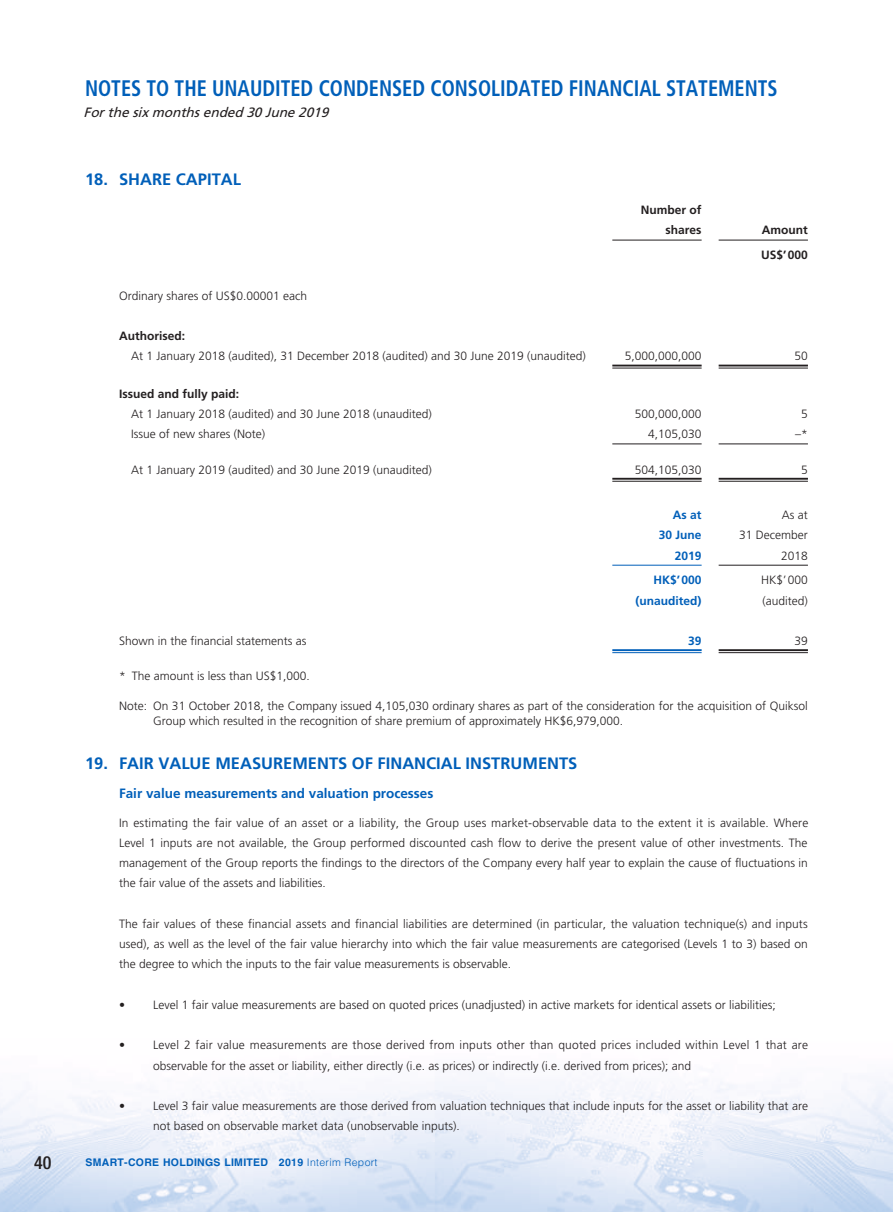
<style>
.page{position:relative;width:893px;height:1212px;background:#fff}
.page>*{position:absolute;margin:0;border:0;box-sizing:border-box;transform-origin:0 0}
.t1{font:700 condensed 22.5px "Frutiger LT Std";color:#005fb9;scale:.9 1}
.t2{font:500 condensed 18px "Helvetica Neue LT Std";color:#231f20}
.t3{font:700 16.5px "Frutiger LT Std";color:#005fb9}
.t4{font:700 13.5px "Frutiger LT Std";color:#005fb9}
.t5{font:italic 13.5px "Frutiger LT Std";color:#231f20}
.t6{font:300 12px/20.2px "Frutiger LT Std";color:#231f20}
.t7{font:700 12px/20.2px "Frutiger LT Std";color:#231f20;text-align:right}
.t8{font:700 12px "Frutiger LT Std";color:#005fb9}
.t9{font:700 10.5px "Helvetica LT Std";letter-spacing:.03em;color:#005fb9}
.s1{font-weight:300}
</style>
<div class="page">
<img style="left:0;top:649px;width:893px;height:563px">
<hr style="left:612px;top:240px;width:90px;height:1px;background:#231f20">
<hr style="left:719px;top:240px;width:89px;height:1px;background:#231f20">
<hr style="left:612px;top:365px;width:90px;height:1px;background:#231f20">
<hr style="left:612px;top:368px;width:90px;height:1px;background:#231f20">
<hr style="left:719px;top:365px;width:89px;height:1px;background:#231f20">
<hr style="left:719px;top:368px;width:89px;height:1px;background:#231f20">
<hr style="left:612px;top:443px;width:90px;height:1px;background:#231f20">
<hr style="left:719px;top:443px;width:89px;height:1px;background:#231f20">
<hr style="left:612px;top:478px;width:90px;height:2px;background:#231f20">
<hr style="left:612px;top:481px;width:90px;height:1px;background:#231f20">
<hr style="left:719px;top:478px;width:89px;height:2px;background:#231f20">
<hr style="left:719px;top:481px;width:89px;height:1px;background:#231f20">
<svg style="left:604px;top:564px;width:106px;height:89px"></svg>
<hr style="left:612px;top:565px;width:90px;height:1px;background:#005fb9">
<hr style="left:719px;top:565px;width:89px;height:1px;background:#231f20">
<hr style="left:612px;top:649px;width:90px;height:2px;background:#005fb9">
<hr style="left:612px;top:652px;width:90px;height:1px;background:#005fb9">
<hr style="left:719px;top:649px;width:89px;height:2px;background:#231f20">
<hr style="left:719px;top:652px;width:89px;height:1px;background:#231f20">
<h1 class="t1" style="left:85px;top:75px;width:771px">NOTES TO THE UNAUDITED CONDENSED CONSOLIDATED FINANCIAL STATEMENTS</h1>
<p class="t5" style="left:84px;top:105px;width:250px">Forthesixmonthsended 30June2019</p>
<h3 class="t3" style="left:85px;top:169px;width:157px">18. SHARE CAPITAL</h3>
<p class="t7" style="left:641px;top:200px;width:62px">Number of shares</p>
<p class="t7" style="left:761px;top:218px;width:48px;line-height:24.8px;text-align:left">Amount<br>US$’000</p>
<p class="t6" style="left:119px;top:286px;width:190px">Ordinary shares of US$0.00001 each</p>
<p class="t7" style="left:119px;top:326px;width:67px">Authorised:</p>
<p class="t6" style="left:131px;top:346px;width:456px">At 1 January 2018 (audited), 31 December 2018 (audited) and 30 June 2019 (unaudited)</p>
<p class="t6" style="left:625px;top:346px;width:78px">5,000,000,000</p>
<p class="t6" style="left:795px;top:346px;width:15px">50</p>
<p class="t7" style="left:119px;top:383px;width:122px">Issued and fully paid:</p>
<p class="t6" style="left:131px;top:404px;width:302px">At 1 January 2018 (audited) and 30 June 2018 (unaudited)</p>
<p class="t6" style="left:635px;top:404px;width:68px">500,000,000</p>
<p class="t6" style="left:801px;top:404px;width:8px">5</p>
<p class="t6" style="left:131px;top:424px;width:136px">Issue of new shares (Note)</p>
<p class="t6" style="left:648px;top:424px;width:55px">4,105,030</p>
<p class="t6" style="left:795px;top:424px;width:14px">–*</p>
<p class="t6" style="left:131px;top:459px;width:302px">At 1 January 2019 (audited) and 30 June 2019 (unaudited)</p>
<p class="t6" style="left:635px;top:459px;width:68px">504,105,030</p>
<p class="t6" style="left:801px;top:459px;width:8px">5</p>
<p class="t8" style="left:673px;top:508px;width:30px">As at</p>
<p class="t6" style="left:782px;top:505px;width:28px">As at</p>
<p class="t8" style="left:659px;top:528px;width:44px">30 June</p>
<p class="t6" style="left:739px;top:525px;width:70px">31 December</p>
<p class="t8" style="left:675px;top:548px;width:28px">2019</p>
<p class="t6" style="left:781px;top:545px;width:28px">2018</p>
<p class="t8" style="left:653px;top:573px;width:50px">HK$’000</p>
<p class="t6" style="left:761px;top:570px;width:48px">HK$’000</p>
<p class="t8" style="left:636px;top:593px;width:67px">(unaudited)</p>
<p class="t6" style="left:763px;top:590px;width:47px">(audited)</p>
<p class="t6" style="left:119px;top:631px;width:189px">Shown in the financial statements as</p>
<p class="t8" style="left:688px;top:634px;width:15px">39</p>
<p class="t6" style="left:795px;top:631px;width:15px">39</p>
<p class="t6" style="left:119px;top:666px;width:192px">* The amount is less than US$1,000.</p>
<p class="t6" style="left:153px;top:698px;width:656px;line-height:15px;text-indent:-34px">Note: On 31 October 2018, the Company issued 4,105,030 ordinary shares as part of the consideration for the acquisition of Quiksol<br>Group which resulted in the recognition of share premium of approximately HK$6,979,000.</p>
<h3 class="t3" style="left:85px;top:754px;width:494px">19. FAIR VALUE MEASUREMENTS OF FINANCIAL INSTRUMENTS</h3>
<p class="t4" style="left:119px;top:785px;width:316px">Fair value measurements and valuation processes</p>
<p class="t6" style="left:119px;top:812px;width:691px;text-align:justify">In estimating the fair value of an asset or a liability, the Group uses market-observable data to the extent it is available. Where Level 1 inputs are not available, the Group performed discounted cash flow to derive the present value of other investments. The management of the Group reports the findings to the directors of the Company every half year to explain the cause of fluctuations in the fair value of the assets and liabilities.</p>
<p class="t6" style="left:119px;top:914px;width:690px;text-align:justify">The fair values of these financial assets and financial liabilities are determined (in particular, the valuation technique(s) and inputs used), as well as the level of the fair value hierarchy into which the fair value measurements are categorised (Levels 1 to 3) based on the degree to which the inputs to the fair value measurements is observable.</p>
<p class="t6" style="left:119px;top:995px;width:658px">• Level 1 fair value measurements are based on quoted prices (unadjusted) in active markets for identical assets or liabilities;</p>
<p class="t6" style="left:153px;top:1035px;width:657px;text-indent:-34px">• Level 2 fair value measurements are those derived from inputs other than quoted prices included within Level 1 that are observable for the asset or liability, either directly (i.e. as prices) or indirectly (i.e. derived from prices); and</p>
<p class="t6" style="left:153px;top:1096px;width:656px;text-indent:-34px">• Level 3 fair value measurements are those derived from valuation techniques that include inputs for the asset or liability that are not based on observable market data (unobservable inputs).</p>
<h2 class="t2" style="left:34px;top:1152px;width:19px">40</h2>
<p class="t9" style="left:85px;top:1155px;width:294px">SMART-CORE HOLDINGS LIMITED 2019 <span class="s1">Interim Report</span></p>
</div>
